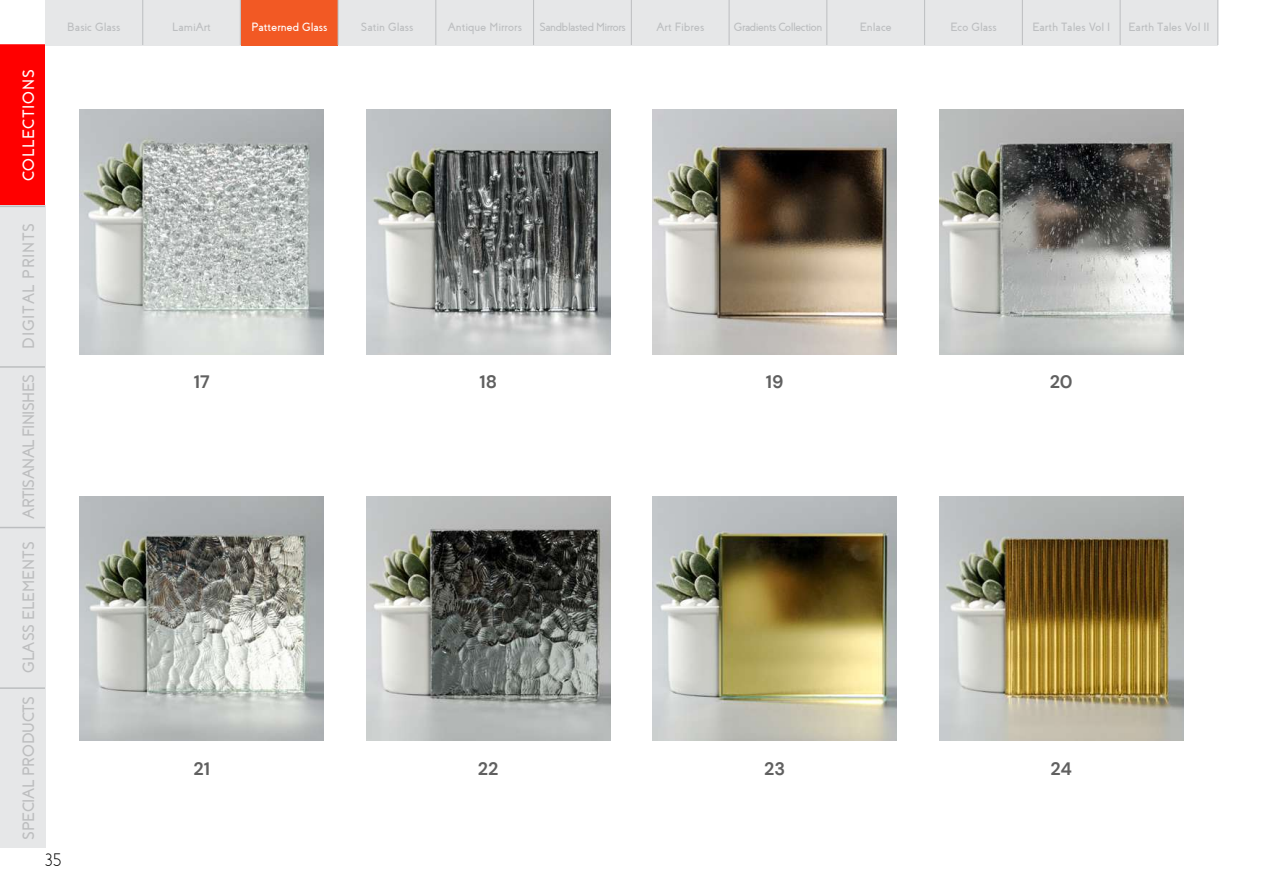
<style>
.page{position:relative;width:1263px;height:893px;background:#fff}
.page>*{position:absolute;margin:0;border:0;box-sizing:border-box;transform-origin:0 0}
.t1{font:700 18px "DM Sans";color:#606060}
.t2{font:300 18px "Coves";color:#000}
.t3{font:700 16.5px "Coves";letter-spacing:-.04em;color:#bdbebf}
.t4{font:700 16.5px "Coves";letter-spacing:-.02em;color:#bdbebf}
.t5{font:700 16.5px "Coves";letter-spacing:.04em;color:#bdbebf}
.t6{font:700 16.5px "Coves";color:#bdbebf}
.t7{font:700 16.5px "Coves";letter-spacing:.04em;color:#fff}
.t8{font:700 12px "Coves";color:#bcbec0}
.t9{font:700 12px "Coves";letter-spacing:-.04em;color:#bcbec0}
.t10{font:700 12px "Coves";color:#fff}
</style>
<div class="page">
<img style="left:366px;top:497px;width:244px;height:244px">
<img style="left:80px;top:497px;width:244px;height:244px">
<img style="left:366px;top:110px;width:244px;height:244px">
<img style="left:80px;top:110px;width:244px;height:244px">
<img style="left:653px;top:497px;width:244px;height:244px">
<img style="left:653px;top:110px;width:244px;height:244px">
<img style="left:939px;top:497px;width:244px;height:244px">
<img style="left:939px;top:110px;width:244px;height:244px">
<div style="left:1120px;top:0;width:98px;height:45px;background:#e6e7e8"></div>
<hr style="left:1217px;top:0;width:1px;height:45px;background:#bcbec0">
<div style="left:1022px;top:0;width:98px;height:45px;background:#e6e7e8"></div>
<hr style="left:1120px;top:0;width:1px;height:45px;background:#bcbec0">
<div style="left:925px;top:0;width:97px;height:45px;background:#e6e7e8"></div>
<hr style="left:1022px;top:0;width:1px;height:45px;background:#bcbec0">
<div style="left:827px;top:0;width:98px;height:45px;background:#e6e7e8"></div>
<hr style="left:924px;top:0;width:1px;height:45px;background:#bcbec0">
<div style="left:729px;top:0;width:98px;height:45px;background:#e6e7e8"></div>
<hr style="left:827px;top:0;width:1px;height:45px;background:#bcbec0">
<div style="left:631px;top:0;width:98px;height:45px;background:#e6e7e8"></div>
<hr style="left:729px;top:0;width:1px;height:45px;background:#bcbec0">
<div style="left:534px;top:0;width:97px;height:45px;background:#e6e7e8"></div>
<hr style="left:631px;top:0;width:1px;height:45px;background:#bcbec0">
<div style="left:436px;top:0;width:98px;height:45px;background:#e6e7e8"></div>
<hr style="left:533px;top:0;width:1px;height:45px;background:#bcbec0">
<div style="left:338px;top:0;width:98px;height:45px;background:#e6e7e8"></div>
<hr style="left:436px;top:0;width:1px;height:45px;background:#bcbec0">
<div style="left:240px;top:0;width:98px;height:45px;background:#f25924"></div>
<hr style="left:338px;top:0;width:1px;height:45px;background:#bcbec0">
<div style="left:143px;top:0;width:97px;height:45px;background:#e6e7e8"></div>
<hr style="left:240px;top:0;width:1px;height:45px;background:#bcbec0">
<div style="left:45px;top:0;width:98px;height:45px;background:#e6e7e8"></div>
<hr style="left:142px;top:0;width:1px;height:45px;background:#bcbec0">
<div style="left:1px;top:45px;width:43px;height:161px;background:#f00"></div>
<div style="left:0;top:44px;width:45px;height:162px;border:2px solid #f00"></div>
<div style="left:0;top:206px;width:45px;height:160px;background:#e6e7e8"></div>
<hr style="left:0;top:206px;width:45px;height:1px;background:#bcbec0">
<div style="left:0;top:366px;width:45px;height:161px;background:#e6e7e8"></div>
<hr style="left:0;top:366px;width:45px;height:2px;background:#bcbec0">
<div style="left:0;top:527px;width:45px;height:160px;background:#e6e7e8"></div>
<hr style="left:0;top:527px;width:45px;height:1px;background:#bcbec0">
<div style="left:0;top:687px;width:45px;height:161px;background:#e6e7e8"></div>
<hr style="left:0;top:687px;width:45px;height:2px;background:#bcbec0">
<h2 class="t7" style="left:19px;top:181px;width:113px;rotate:-90deg">COLLECTIONS</h2>
<p class="t8" style="left:67px;top:20px;width:55px">Basic Glass</p>
<p class="t8" style="left:172px;top:20px;width:40px">LamiArt</p>
<p class="t10" style="left:251px;top:20px;width:78px">Patterned Glass</p>
<p class="t8" style="left:361px;top:20px;width:54px">Satin Glass</p>
<p class="t8" style="left:448px;top:20px;width:76px">Antique Mirrors</p>
<p class="t9" style="left:539px;top:20px;width:88px">Sandblasted Mirrors</p>
<p class="t8" style="left:656px;top:20px;width:49px">Art Fibres</p>
<p class="t9" style="left:734px;top:20px;width:90px">Gradients Collection</p>
<p class="t8" style="left:860px;top:20px;width:33px">Enlace</p>
<p class="t8" style="left:950px;top:20px;width:48px">Eco Glass</p>
<p class="t8" style="left:1032px;top:20px;width:79px">Earth Tales Vol I</p>
<p class="t8" style="left:1128px;top:20px;width:83px">Earth Tales Vol II</p>
<h2 class="t5" style="left:19px;top:349px;width:127px;rotate:-90deg">DIGITAL PRINTS</h2>
<h2 class="t3" style="left:19px;top:519px;width:146px;rotate:-90deg">ARTISANAL FINISHES</h2>
<h2 class="t6" style="left:19px;top:673px;width:133px;rotate:-90deg">GLASS ELEMENTS</h2>
<h2 class="t4" style="left:19px;top:840px;width:145px;rotate:-90deg">SPECIAL PRODUCTS</h2>
<h1 class="t2" style="left:45px;top:849px;width:18px">35</h1>
<h1 class="t1" style="left:194px;top:371px;width:17px">17</h1>
<h1 class="t1" style="left:193px;top:757px;width:18px">21</h1>
<h1 class="t1" style="left:479px;top:371px;width:19px">18</h1>
<h1 class="t1" style="left:478px;top:757px;width:22px">22</h1>
<h1 class="t1" style="left:766px;top:371px;width:19px">19</h1>
<h1 class="t1" style="left:764px;top:757px;width:23px">23</h1>
<h1 class="t1" style="left:1050px;top:371px;width:24px">20</h1>
<h1 class="t1" style="left:1050px;top:757px;width:23px">24</h1>
</div>
